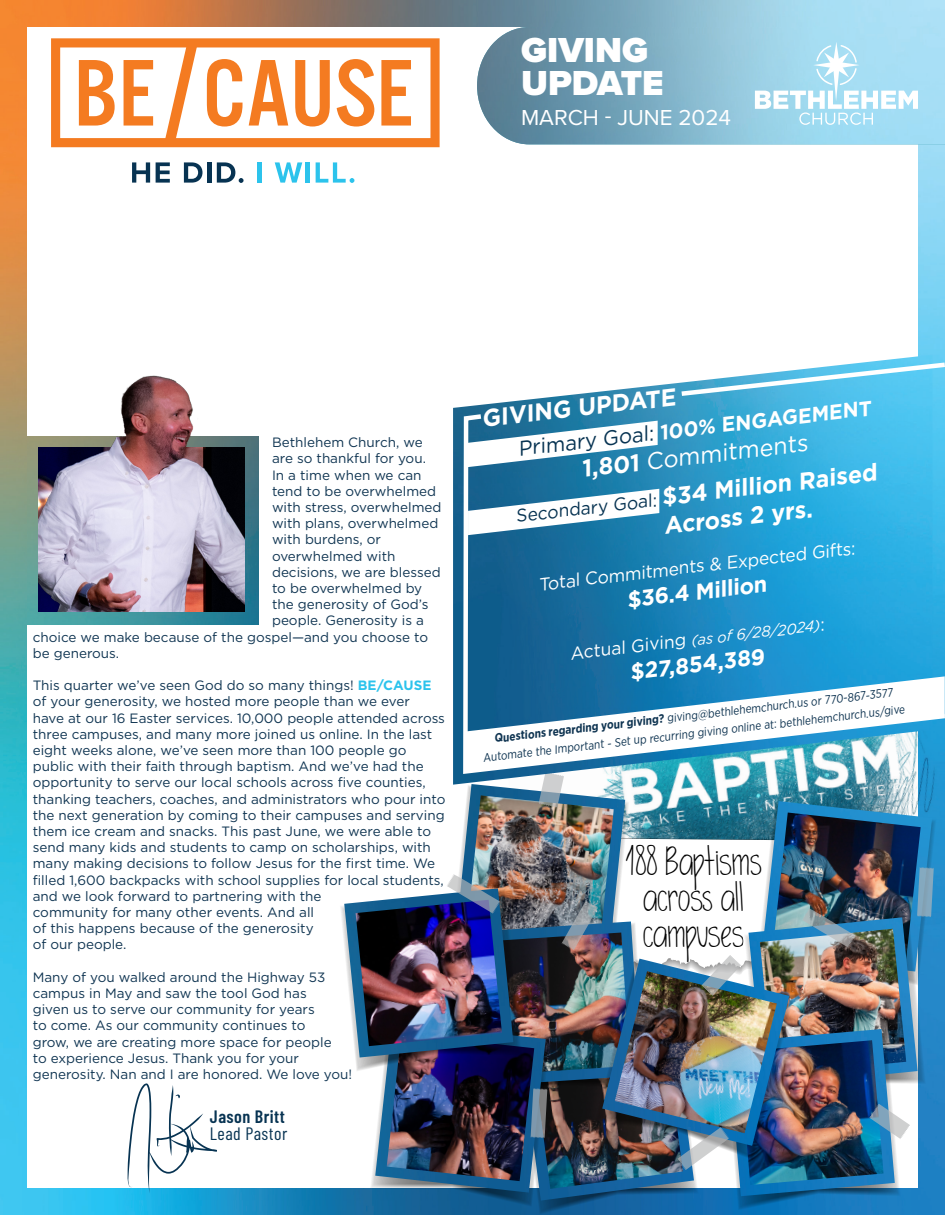
<style>
.page{position:relative;width:945px;height:1215px;background:#fff}
.page>*{position:absolute;margin:0;border:0;box-sizing:border-box;transform-origin:0 0}
.t1{font:40.95px/36px "Simplicity";color:#000;text-align:center}
.t2{font:900 36px/33px "Proxima Nova";color:#fff}
.t3{font:700 24.45px "Gotham";color:#fff}
.t4{font:700 24px/37.3px "Gotham";color:#fff;text-align:center}
.t5{font:700 22.5px "Gotham";color:#fff}
.t6{font:22.5px "Proxima Nova";color:#fff}
.t7{font:700 21px "Gotham";color:#fff}
.t8{font:18px "Gotham";color:#fff}
.t9{font:600 18px "Barlow Condensed";letter-spacing:.025em;color:#073352}
.t10{font:18px "Barlow Condensed";letter-spacing:.025em;color:#073352}
.t11{font:italic 15px "Gotham";color:#fff}
.t12{font:13.5px/16.2px "Gotham";color:#103552}
.t13{font:12px/17.4px "Gotham Narrow";color:#103552;text-align:center}
.s1{font-weight:700;color:#2cc3ec}
.s2{font-weight:400;color:#073352}
.s3{font-weight:400}
.s4{font-weight:400;font-size:18px;color:#073352}
.s5{font-style:normal;font-size:18px}
.s6{font-weight:700}
</style>
<div class="page">
<img style="left:0;top:0;width:945px;height:1215px">
<div style="left:27px;top:27px;width:891px;height:1161px;background:#fff"></div>
<img style="left:340px;top:777px;width:597px;height:438px">
<img style="left:453px;top:355px;width:479px;height:430px">
<svg style="left:677px;top:360px;width:268px;height:39px"></svg>
<svg style="left:132px;top:162px;width:18px;height:21px"></svg>
<svg style="left:156px;top:162px;width:14px;height:21px"></svg>
<svg style="left:184px;top:162px;width:19px;height:21px"></svg>
<hr style="left:207px;top:162px;width:4px;height:21px;background:#073352">
<svg style="left:217px;top:162px;width:27px;height:21px"></svg>
<hr style="left:258px;top:162px;width:4px;height:21px;background:#2cc3ec">
<svg style="left:275px;top:162px;width:27px;height:21px"></svg>
<hr style="left:306px;top:162px;width:4px;height:21px;background:#2cc3ec">
<svg style="left:316px;top:162px;width:38px;height:21px"></svg>
<svg style="left:51px;top:38px;width:389px;height:109px"></svg>
<img style="left:477px;top:27px;width:468px;height:117px">
<svg style="left:755px;top:42px;width:163px;height:83px"></svg>
<svg style="left:461px;top:411px;width:484px;height:366px"></svg>
<img style="left:27px;top:436px;width:232px;height:188px">
<img style="left:39px;top:375px;width:206px;height:236px">
<svg style="left:128px;top:1083px;width:89px;height:110px"></svg>
<h2 class="t2" style="left:521px;top:34px;width:144px">GIVING<br>UPDATE</h2>
<h3 class="t6" style="left:521px;top:101px;width:212px">MARCH - JUNE 2024</h3>
<p class="t12" style="left:272px;top:434px;width:152px">Bethlehem Church, we</p>
<p class="t12" style="left:272px;top:450px;width:155px">are so thankful for you.</p>
<p class="t12" style="left:272px;top:467px;width:151px">In a time when we can</p>
<p class="t12" style="left:272px;top:483px;width:166px">tend to be overwhelmed</p>
<p class="t12" style="left:272px;top:499px;width:171px">with stress, overwhelmed</p>
<p class="t12" style="left:272px;top:515px;width:168px">with plans, overwhelmed</p>
<p class="t12" style="left:272px;top:531px;width:110px">with burdens, or</p>
<p class="t12" style="left:272px;top:548px;width:125px">overwhelmed with</p>
<p class="t12" style="left:272px;top:564px;width:170px">decisions, we are blessed</p>
<p class="t12" style="left:272px;top:580px;width:152px">to be overwhelmed by</p>
<p class="t12" style="left:272px;top:596px;width:158px">the generosity of God’s</p>
<p class="t12" style="left:272px;top:612px;width:154px">people. Generosity is a</p>
<p class="t12" style="left:33px;top:629px;width:397px">choice we make because of the gospel—and you choose to</p>
<p class="t12" style="left:33px;top:645px;width:88px">be generous.</p>
<p class="t12" style="left:33px;top:677px;width:414px">This quarter we’ve seen God do so many things! <span class="s1">BE/CAUSE </span>of your generosity, we hosted more people than we ever<br>have at our 16 Easter services. 10,000 people attended across three campuses, and many more joined us online. In the last eight weeks alone, we’ve seen more than 100 people go public with their faith through baptism. And we’ve had the opportunity to serve our local schools across five counties, thanking teachers, coaches, and administrators who pour into the next generation by coming to their campuses and serving them ice cream and snacks. This past June, we were able to send many kids and students to camp on scholarships, with many making decisions to follow Jesus for the first time. We filled 1,600 backpacks with school supplies for local students, and we look forward to partnering with the<br>community for many other events. And all<br>of this happens because of the generosity<br>of our people.</p>
<p class="t12" style="left:33px;top:969px;width:321px">Many of you walked around the Highway 53 campus in May and saw the tool God has<br>given us to serve our community for years<br>to come. As our community continues to<br>grow, we are creating more space for people<br>to experience Jesus. Thank you for your generosity. Nan and I are honored. We love you!</p>
<h3 class="t9" style="left:210px;top:1106px;width:76px">Jason Britt</h3>
<h3 class="t10" style="left:210px;top:1122px;width:79px">Lead Pastor</h3>
<h3 class="t3" style="left:480px;top:403px;width:196px;rotate:-7deg">GIVING UPDATE</h3>
<h3 class="t7" style="left:517px;top:436px;width:357px;rotate:-7deg"><span class="s2">Primary Goal:</span> 100% ENGAGEMENT</h3>
<h3 class="t4" style="left:509px;top:460px;width:365px;rotate:-7deg">1,801 <span class="s3">Commitments<br></span><span class="s4">Secondary Goal:</span> $34 Million Raised</h3>
<h3 class="t4" style="left:661px;top:508px;width:151px;rotate:-7deg">Across 2 yrs.</h3>
<h3 class="t8" style="left:537px;top:574px;width:320px;rotate:-7deg">Total Commitments &amp; Expected Gifts:</h3>
<h3 class="t5" style="left:625px;top:585px;width:142px;rotate:-7deg">$36.4 Million</h3>
<p class="t11" style="left:569px;top:646px;width:257px;rotate:-7deg"><span class="s5">Actual Giving</span> (as of 6/28/2024)<span class="s5">:</span></p>
<h3 class="t5" style="left:628px;top:657px;width:137px;rotate:-7deg">$27,854,389</h3>
<p class="t13" style="left:480px;top:733px;width:426px;rotate:-7deg"><sup>Ques</sup><span class="s6">tions regarding your giving?</span> giving@bethlehemchurch.us or 770-867-3577<br>Automate the Important - Set up recurring giving online at: bethlehemchurch.us/give</p>
<h1 class="t1" style="left:625px;top:848px;width:139px">188 Baptisms across all campuses</h1>
</div>
